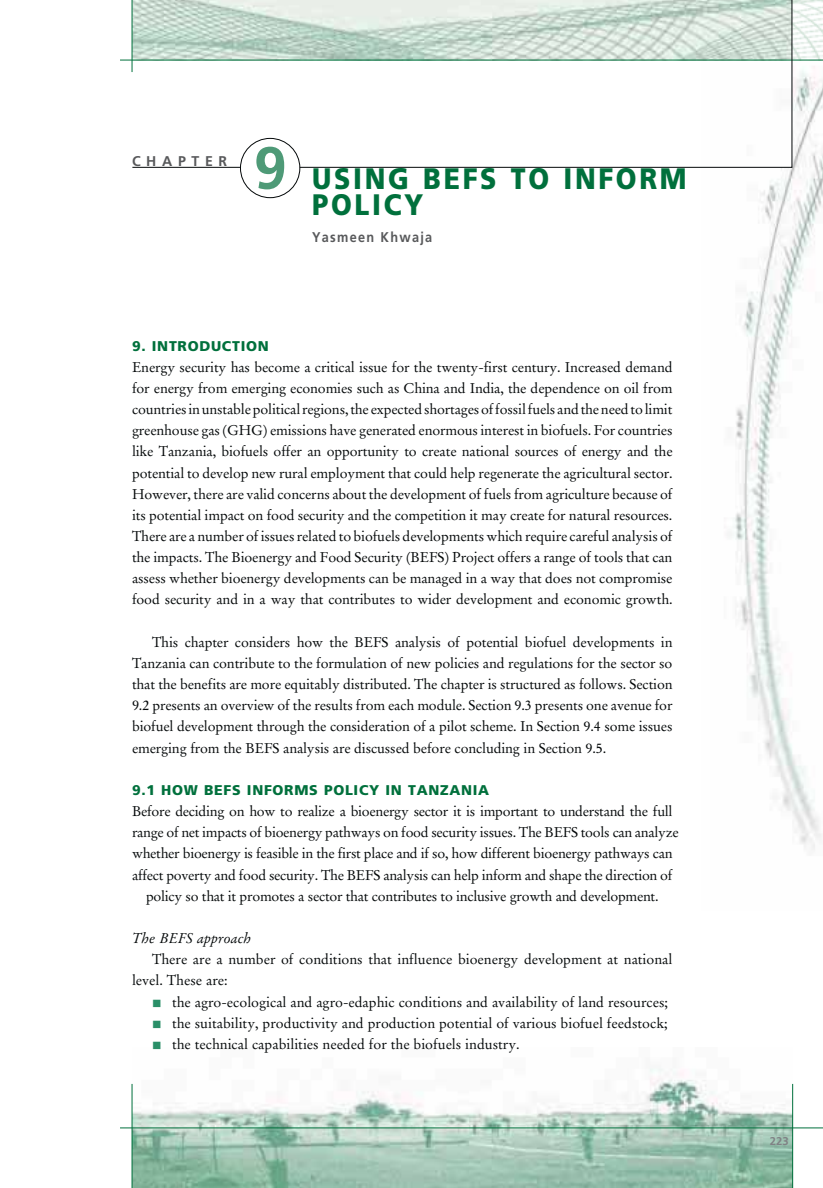
<style>
.page{position:relative;width:823px;height:1188px;background:#fff}
.page>*{position:absolute;margin:0;border:0;box-sizing:border-box;transform-origin:0 0}
.t1{font:900 29.7px/26.8px "Frutiger LT Std";letter-spacing:.1em;color:#00703c;scale:.9 1}
.t2{font:14.1px/21.1px "Stempel Garamond";letter-spacing:-.01em;color:#040809;text-align:justify}
.t3{font:900 14.1px "Frutiger LT Std";letter-spacing:.05em;color:#00703c}
.t4{font:italic 14.1px "Stempel Garamond";color:#040809}
.t5{font:700 14.1px "Frutiger LT Std";letter-spacing:.1em;color:#58595b;scale:.9 1}
.t6{font:700 14.1px "Frutiger LT Std";letter-spacing:.4em;color:#58595b}
.t7{font:700 11.25px "Frutiger LT Std";color:#808285}
.s1{font-weight:700;font-size:59.25px;color:#4e9a77}
.s2{font-family:"Stempel Garamond Roman"}
.s3{color:#2a8f68}
</style>
<div class="page">
<img style="left:729px;top:61px;width:93px;height:789px">
<img style="left:132px;top:1068px;width:659px;height:120px">
<svg style="left:792px;top:0;width:30px;height:60px"></svg>
<hr style="left:132px;top:1084px;width:1px;height:104px;background:#00703c">
<hr style="left:120px;top:1128px;width:702px;height:1px;background:#00703c">
<hr style="left:791px;top:1084px;width:1px;height:104px;background:#00703c">
<hr style="left:120px;top:60px;width:702px;height:1px;background:#00703c">
<svg style="left:132px;top:0;width:660px;height:168px"></svg>
<div style="left:240px;top:138px;width:60px;height:60px;background:#fff;border-radius:50%"></div>
<div style="left:240px;top:138px;width:60px;height:60px;border:1px solid #040809;border-radius:50%"></div>
<p class="t6" style="left:132px;top:155px;width:97px">CHAPTER</p>
<h1 class="t1" style="left:312px;top:166px;width:417px;text-indent:-58px"><span class="s1">9</span> USING BEFS TO INFORM<br>POLICY</h1>
<p class="t5" style="left:312px;top:231px;width:135px">Yasmeen Khwaja</p>
<p class="t3" style="left:132px;top:339px;width:138px">9. INTRODUCTION</p>
<p class="t2" style="left:132px;top:358px;width:542px">Energy security has become a critical issue for the twenty-first century. Increased demand for energy from emerging economies such as China and India, the dependence on oil from countries in unstable political regions, the expected shortages of fossil fuels and the need to limit greenhouse gas (GHG) emissions have generated enormous interest in biofuels. For countries like Tanzania, biofuels offer an opportunity to create national sources of energy and the potential to develop new rural employment that could help regenerate the agricultural sector.<br>However, there are valid concerns about the development of fuels from agriculture because of its potential impact on food security and the competition it may create for natural resources.<br>There are a number of issues related to biofuels developments which require careful analysis of the impacts. The Bioenergy and Food Security (BEFS) Project offers a range of tools that can assess whether bioenergy developments can be managed in a way that does not compromise food security and in a way that contributes to wider development and economic growth.</p>
<p class="t2" style="left:132px;top:633px;width:541px;text-indent:20px">This chapter considers how the BEFS analysis of potential biofuel developments in Tanzania can contribute to the formulation of new policies and regulations for the sector so that the benefits are more equitably distributed. The chapter is structured as follows. Section 9.2 presents an overview of the results from each module. Section 9.3 presents one avenue for biofuel development through the consideration of a pilot scheme. In Section 9.4 some issues emerging from the BEFS analysis are discussed before concluding in Section 9.5.</p>
<p class="t3" style="left:132px;top:784px;width:358px">9.1 HOW BEFS INFORMS POLICY IN TANZANIA</p>
<p class="t2" style="left:132px;top:802px;width:548px;text-align:center">Before deciding on how to realize a bioenergy sector it is important to understand the full range of net impacts of bioenergy pathways on food security issues. The BEFS tools <span class="s2">-</span>an analyze whether bioenergy is feasible in the first place and if so, how different bioenergy pathways can affect poverty and food security. The BEFS analysis can help inform and shape the direction of policy so that it promotes a sector that contributes to inclusive growth and development.</p>
<p class="t4" style="left:132px;top:932px;width:121px">The BEFS approach</p>
<p class="t2" style="left:132px;top:950px;width:541px;text-indent:20px">There are a number of conditions that influence bioenergy development at national level. These are:</p>
<p class="t2" style="left:152px;top:992px;width:517px"><span class="s3">■</span> the agro-ecological and agro-edaphic conditions and availability of land resources;</p>
<p class="t2" style="left:152px;top:1014px;width:517px"><span class="s3">■</span> the suitability, productivity and production potential of various biofuel feedstock;</p>
<p class="t2" style="left:152px;top:1035px;width:369px"><span class="s3">■</span> the technical capabilities needed for the biofuels industry.</p>
<p class="t7" style="left:769px;top:1136px;width:20px">223</p>
</div>
